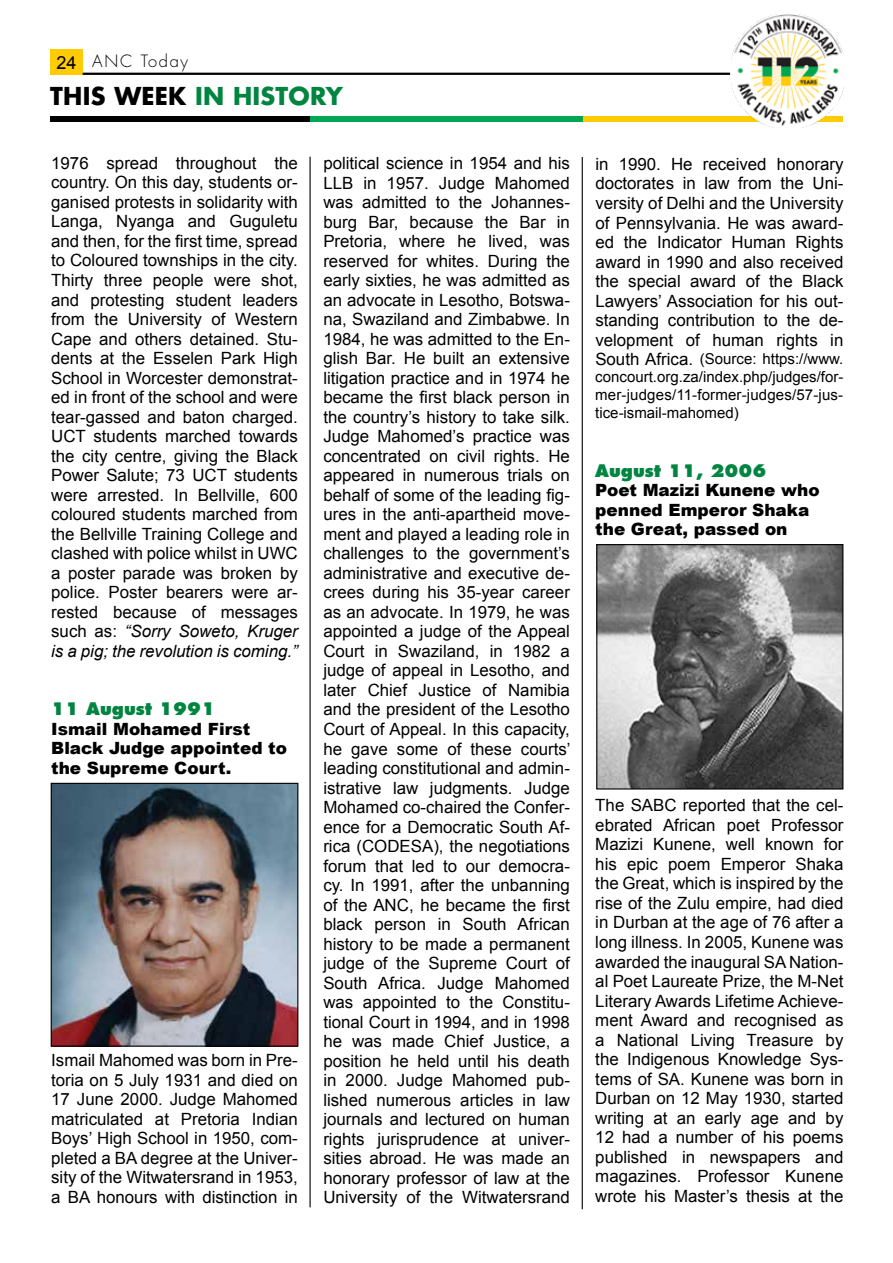
<style>
.page{position:relative;width:893px;height:1263px;background:#fff}
.page>*{position:absolute;margin:0;border:0;box-sizing:border-box;transform-origin:0 0}
.t1{font:700 24px "Futura Std";letter-spacing:.01em;color:#008541}
.t2{font:16.8px/19.5px "Arial";color:#000;text-align:justify}
.t3{font:900 16.8px/19.5px "Arial";color:#000}
.t4{font:800 16.8px "Futura Std";color:#008541}
.t5{font:300 16.5px "Futura Std";letter-spacing:.1em;color:#000}
.t6{font:15px/18px "Arial";letter-spacing:.005em;color:#000;text-align:justify}
.s1{font-family:"Arial";font-weight:400;font-size:18px}
.s2{color:#000}
.s3{font-style:italic}
.s4{font-size:16.8px}
</style>
<div class="page">
<div style="left:50px;top:50px;width:33px;height:25px;background:#ffcb05"></div>
<hr style="left:83px;top:73px;width:653px;height:2px;background:#000">
<div style="left:50px;top:116px;width:260px;height:6px;background:#000"></div>
<div style="left:310px;top:116px;width:273px;height:6px;background:#00a651"></div>
<div style="left:583px;top:116px;width:259px;height:6px;background:#ffcb05"></div>
<img style="left:730px;top:14px;width:114px;height:114px">
<hr style="left:582px;top:157px;width:1px;height:1052px;background:#000">
<hr style="left:309px;top:157px;width:2px;height:1050px;background:#000">
<img style="left:53px;top:785px;width:243px;height:260px">
<div style="left:51px;top:783px;width:247px;height:264px;border:1px solid #000"></div>
<img style="left:598px;top:546px;width:243px;height:241px">
<div style="left:596px;top:544px;width:247px;height:245px;border:1px solid #000"></div>
<p class="t5" style="left:56px;top:51px;width:133px"><span class="s1">24</span> ANC Today</p>
<h1 class="t1" style="left:50px;top:80px;width:294px"><span class="s2">THIS WEEK</span> IN HISTORY</h1>
<p class="t2" style="left:51px;top:153px;width:248px">1976 spread throughout the country. On this day, students or&shy;ganised protests in solidarity with Langa, Nyanga and Guguletu and then, for the first time, spread to Coloured townships in the city.<br>Thirty three people were shot, and protesting student leaders from the University of Western Cape and others detained. Stu&shy;dents at the Esselen Park High School in Worcester demonstrat&shy;ed in front of the school and were tear-gassed and baton charged.<br>UCT students marched towards the city centre, giving the Black Power Salute; 73 UCT students were arrested. In Bellville, 600 coloured students marched from the Bellville Training College and clashed with police whilst in UWC a poster parade was broken by police. Poster bearers were ar&shy;rested because of messages such as: <span class="s3">“Sorry Soweto, Kruger is a pig; the revolution is coming.”</span></p>
<p class="t4" style="left:51px;top:698px;width:166px">11 August 1991</p>
<p class="t3" style="left:51px;top:718px;width:237px">Ismail Mohamed First<br>Black Judge appointed to the Supreme Court.</p>
<p class="t2" style="left:51px;top:1051px;width:248px">Ismail Mahomed was born in Pre&shy;toria on 5 July 1931 and died on 17 June 2000. Judge Mahomed matriculated at Pretoria Indian Boys’ High School in 1950, com&shy;pleted a BA degree at the Univer&shy;sity of the Witwatersrand in 1953, a BA honours with distinction in</p>
<p class="t2" style="left:323px;top:154px;width:249px">political science in 1954 and his LLB in 1957. Judge Mahomed was admitted to the Johannes&shy;burg Bar, because the Bar in Pretoria, where he lived, was reserved for whites. During the early sixties, he was admitted as an advocate in Lesotho, Botswa&shy;na, Swaziland and Zimbabwe. In 1984, he was admitted to the En&shy;glish Bar. He built an extensive litigation practice and in 1974 he became the first black person in the country’s history to take silk.<br>Judge Mahomed’s practice was concentrated on civil rights. He appeared in numerous trials on behalf of some of the leading fig&shy;ures in the anti-apartheid move&shy;ment and played a leading role in challenges to the government’s administrative and executive de&shy;crees during his 35-year career as an advocate. In 1979, he was appointed a judge of the Appeal Court in Swaziland, in 1982 a judge of appeal in Lesotho, and later Chief Justice of Namibia and the president of the Lesotho Court of Appeal. In this capacity, he gave some of these courts’ leading constitutional and admin&shy;istrative law judgments. Judge Mohamed co-chaired the Confer&shy;ence for a Democratic South Af&shy;rica (CODESA), the negotiations forum that led to our democra&shy;cy. In 1991, after the unbanning of the ANC, he became the first black person in South African history to be made a permanent judge of the Supreme Court of South Africa. Judge Mahomed was appointed to the Constitu&shy;tional Court in 1994, and in 1998 he was made Chief Justice, a position he held until his death in 2000. Judge Mahomed pub&shy;lished numerous articles in law journals and lectured on human rights jurisprudence at univer&shy;sities abroad. He was made an honorary professor of law at the University of the Witwatersrand</p>
<p class="t2" style="left:595px;top:154px;width:250px">in 1990. He received honorary doctorates in law from the Uni&shy;versity of Delhi and the University of Pennsylvania. He was award&shy;ed the Indicator Human Rights award in 1990 and also received the special award of the Black Lawyers’ Association for his out&shy;standing contribution to the de&shy;velopment of human rights in</p>
<p class="t6" style="left:595px;top:350px;width:250px"><span class="s4">South Africa.</span> (Source: https://www. concourt.org.za/index.php/judges/for&shy;mer-judges/11-former-judges/57-jus&shy;tice-ismail-mahomed)</p>
<p class="t4" style="left:595px;top:460px;width:173px">August 11, 2006</p>
<p class="t3" style="left:595px;top:480px;width:226px">Poet Mazizi Kunene who penned Emperor Shaka the Great, passed on</p>
<p class="t2" style="left:595px;top:796px;width:250px">The SABC reported that the cel&shy;ebrated African poet Professor Mazizi Kunene, well known for his epic poem Emperor Shaka the Great, which is inspired by the rise of the Zulu empire, had died in Durban at the age of 76 after a long illness. In 2005, Kunene was awarded the inaugural SA Nation&shy;al Poet Laureate Prize, the M-Net Literary Awards Lifetime Achieve&shy;ment Award and recognised as a National Living Treasure by the Indigenous Knowledge Sys&shy;tems of SA. Kunene was born in Durban on 12 May 1930, started writing at an early age and by 12 had a number of his poems published in newspapers and magazines. Professor Kunene wrote his Master’s thesis at the</p>
</div>
